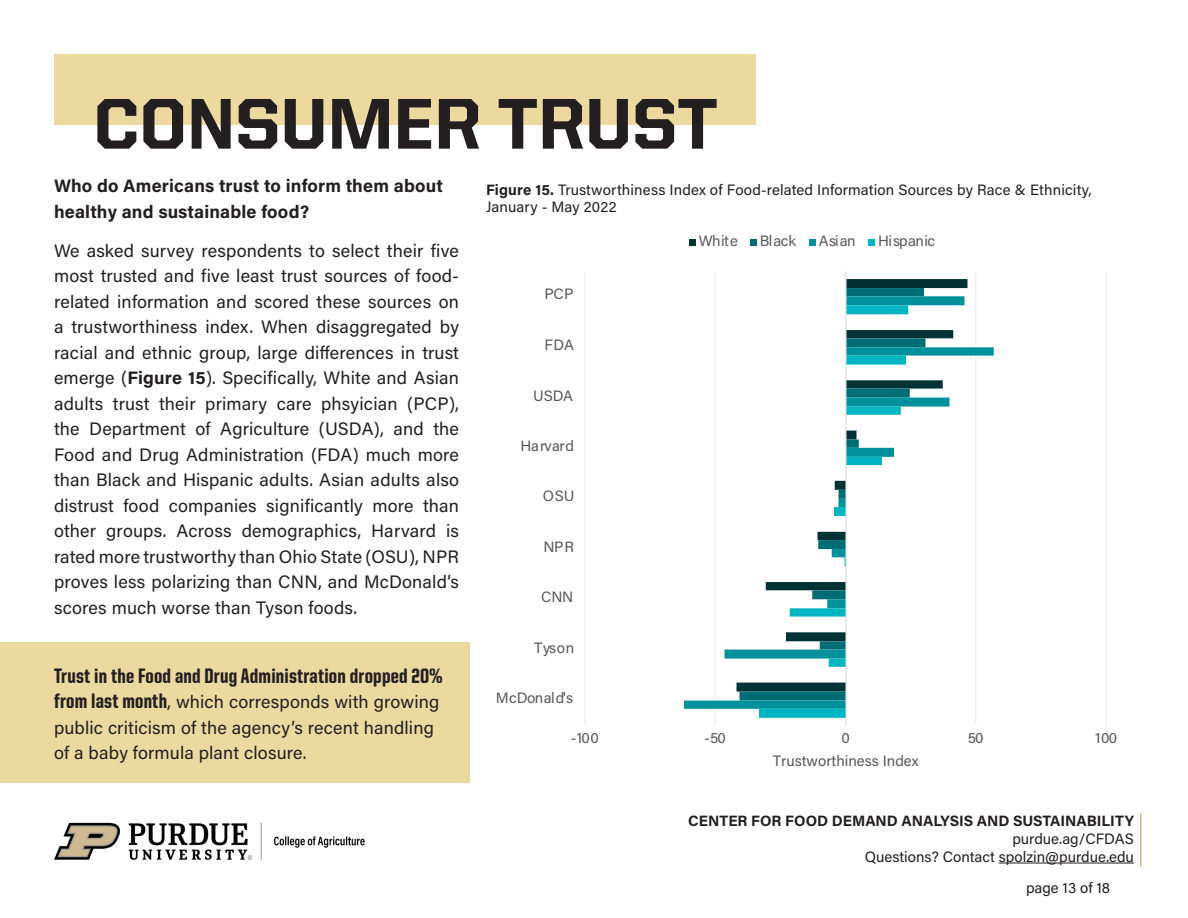
<style>
.page{position:relative;width:1188px;height:918px;background:#fff}
.page>*{position:absolute;margin:0;border:0;box-sizing:border-box;transform-origin:0 0}
.t1{font:800 72px "United Sans Reg";color:#231f20}
.t2{font:800 21px "United Sans Cond";letter-spacing:.01em;color:#231f20}
.t3{font:18px/25.5px "Acumin Pro";letter-spacing:.01em;color:#231f20;text-align:justify}
.t4{font:700 18px/25.5px "Acumin Pro";letter-spacing:.01em;color:#231f20}
.t5{font:15px/18px "Acumin Pro";letter-spacing:.005em;color:#231f20;text-align:right}
.t6{font:15px "Acumin Pro";color:#595959}
.t7{font:700 15px "Acumin Pro";letter-spacing:-.005em;color:#231f20}
.t8{font:15px "Acumin Pro";letter-spacing:-.03em;color:#595959}
.s1{font-weight:700}
.s2{font-family:"United Sans Cond";font-weight:800;font-size:21px}
</style>
<div class="page">
<hr style="left:999px;top:863px;width:135px;height:1px;background:#231f20">
<hr style="left:1140px;top:813px;width:2px;height:54px;background:#cfb991">
<img style="left:54px;top:822px;width:311px;height:38px">
<hr style="left:584px;top:272px;width:2px;height:453px;background:#f4f4f4">
<hr style="left:715px;top:272px;width:1px;height:453px;background:#ebebeb">
<hr style="left:975px;top:272px;width:1px;height:453px;background:#efefef">
<hr style="left:1106px;top:272px;width:1px;height:453px;background:#efefef">
<svg style="left:847px;top:279px;width:121px;height:10px"></svg>
<svg style="left:684px;top:296px;width:310px;height:413px"></svg>
<svg style="left:759px;top:305px;width:149px;height:413px"></svg>
<hr style="left:845px;top:272px;width:2px;height:453px;background:#d9d9d9">
<div style="left:689px;top:239px;width:7px;height:7px;background:#003236"></div>
<div style="left:750px;top:239px;width:7px;height:7px;background:#006d75"></div>
<div style="left:809px;top:239px;width:7px;height:7px;background:#00919c"></div>
<div style="left:868px;top:239px;width:7px;height:7px;background:#00b5c2"></div>
<div style="left:0;top:643px;width:469px;height:140px;background:#ebd99f"></div>
<div style="left:54px;top:54px;width:702px;height:71px;background:#ebd99f"></div>
<h1 class="t1" style="left:93px;top:84px;width:626px">CONSUMER TRUST</h1>
<p class="t4" style="left:54px;top:172px;width:391px">Who do Americans trust to inform them about healthy and sustainable food?</p>
<p class="t3" style="left:54px;top:237px;width:407px">We asked survey respondents to select their five most trusted and five least trust sources of food&shy;related information and scored these sources on a trustworthiness index. When disaggregated by racial and ethnic group, large differences in trust emerge (<span class="s1">Figure 15</span>). Specifically, White and Asian adults trust their primary care phsyician (PCP), the Department of Agriculture (USDA), and the Food and Drug Administration (FDA) much more than Black and Hispanic adults. Asian adults also distrust food companies significantly more than other groups. Across demographics, Harvard is rated more trustworthy than Ohio State (OSU), NPR proves less polarizing than CNN, and McDonald’s scores much worse than Tyson foods.</p>
<p class="t2" style="left:54px;top:664px;width:390px">Trust in the Food and Drug Administration dropped 20%</p>
<p class="t3" style="left:54px;top:688px;width:387px;text-align:left"><span class="s2">from last month</span>, which corresponds with growing public criticism of the agency’s recent handling of a baby formula plant closure.</p>
<p class="t5" style="left:486px;top:181px;width:607px;line-height:16.5px;text-align:left"><span class="s1">Figure 15.</span> Trustworthiness Index of Food-related Information Sources by Race &amp; Ethnicity,<br>January - May 2022</p>
<p class="t6" style="left:545px;top:284px;width:30px">PCP</p>
<p class="t6" style="left:545px;top:335px;width:31px">FDA</p>
<p class="t6" style="left:533px;top:385px;width:41px">USDA</p>
<p class="t6" style="left:521px;top:435px;width:55px">Harvard</p>
<p class="t6" style="left:543px;top:485px;width:33px">OSU</p>
<p class="t6" style="left:544px;top:536px;width:32px">NPR</p>
<p class="t6" style="left:541px;top:587px;width:34px">CNN</p>
<p class="t6" style="left:534px;top:637px;width:41px">Tyson</p>
<p class="t6" style="left:496px;top:687px;width:79px">McDonald's</p>
<p class="t6" style="left:699px;top:230px;width:41px">White</p>
<p class="t6" style="left:760px;top:230px;width:38px">Black</p>
<p class="t6" style="left:819px;top:230px;width:38px">Asian</p>
<p class="t8" style="left:878px;top:230px;width:59px">Hispanic</p>
<p class="t6" style="left:571px;top:728px;width:29px">-100</p>
<p class="t6" style="left:704px;top:728px;width:23px">-50</p>
<p class="t6" style="left:841px;top:728px;width:10px">0</p>
<p class="t6" style="left:968px;top:728px;width:17px">50</p>
<p class="t6" style="left:1095px;top:728px;width:23px">100</p>
<p class="t6" style="left:773px;top:750px;width:147px">Trustworthiness Index</p>
<p class="t7" style="left:688px;top:810px;width:447px">CENTER FOR FOOD DEMAND ANALYSIS AND SUSTAINABILITY</p>
<p class="t5" style="left:865px;top:829px;width:271px">purdue.ag/CFDAS<br>Questions? Contact spolzin@purdue.edu</p>
<p class="t5" style="left:1026px;top:879px;width:86px">page 13 of 18</p>
</div>
